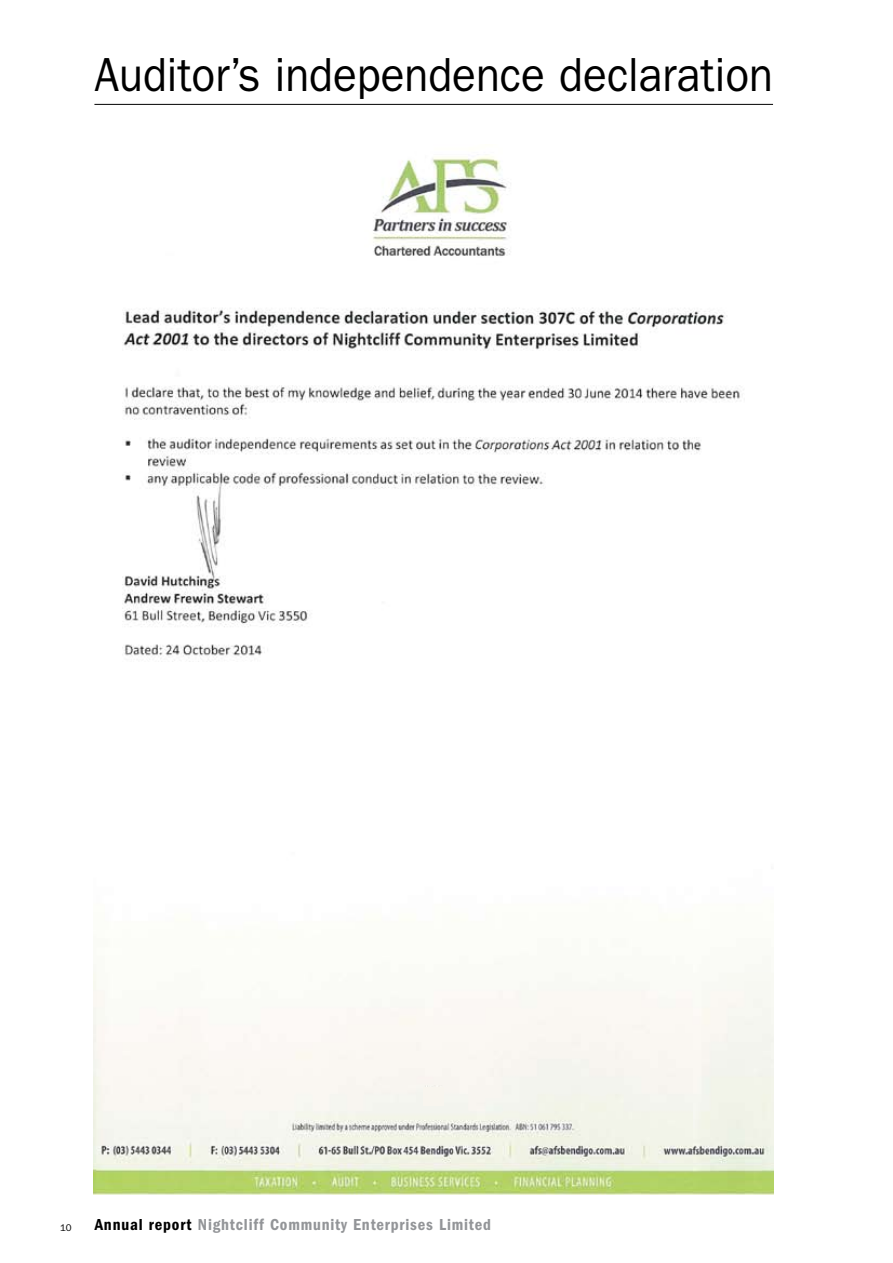
<style>
.page{position:relative;width:893px;height:1263px;background:#fff}
.page>*{position:absolute;margin:0;border:0;box-sizing:border-box;transform-origin:0 0}
.t1{font:48px "Franklin Gothic";color:#000;scale:.92 1}
.t2{font:600 condensed 16.5px "Franklin Gothic";letter-spacing:.05em;color:#939598}
.t3{font:9.75px "Franklin Gothic";color:#000}
.s1{color:#000}
</style>
<div class="page">
<hr style="left:94px;top:104px;width:679px;height:1px;background:#000">
<img style="left:94px;top:156px;width:680px;height:1039px">
<div style="left:423px;top:1087px;width:21px;height:19px;background:#f8f5ee"></div>
<h1 class="t1" style="left:94px;top:47px;width:739px">Auditor’s independence declaration</h1>
<p class="t3" style="left:60px;top:1222px;width:13px">10</p>
<p class="t2" style="left:95px;top:1215px;width:398px"><span class="s1">Annual report</span> Nightcliff Community Enterprises Limited</p>
</div>
